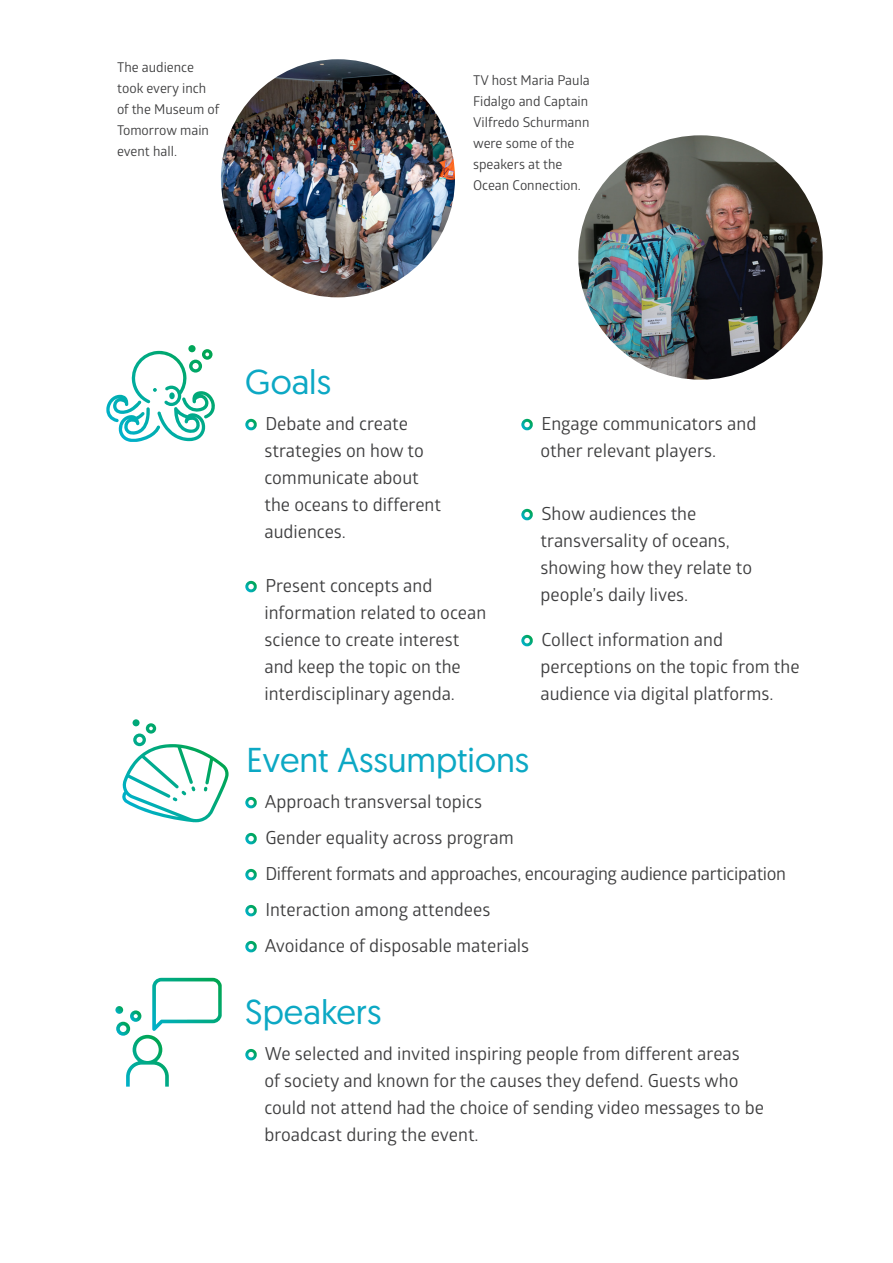
<style>
.page{position:relative;width:893px;height:1263px;background:#fff}
.page>*{position:absolute;margin:0;border:0;box-sizing:border-box;transform-origin:0 0}
.titulo_1{font:34.5px "Geomanist";color:#0ca8c4}
.itens{font:18px/27px "Glober";color:#3e3e3f}
.itens-2{font:18px "Glober";letter-spacing:-.02em;color:#3e3e3f}
.aspas-autor{font:13.5px/21px "Glober";color:#3e3e3f}
</style>
<div class="page">
<img style="left:578px;top:135px;width:245px;height:245px;border-radius:122px">
<svg style="left:245px;top:1049px;width:12px;height:11px"></svg>
<svg style="left:115px;top:978px;width:107px;height:108px"></svg>
<svg style="left:122px;top:719px;width:107px;height:103px"></svg>
<svg style="left:106px;top:345px;width:109px;height:77px"></svg>
<svg style="left:245px;top:419px;width:12px;height:11px"></svg>
<svg style="left:521px;top:419px;width:12px;height:11px"></svg>
<svg style="left:245px;top:581px;width:12px;height:11px"></svg>
<svg style="left:521px;top:509px;width:12px;height:11px"></svg>
<svg style="left:521px;top:635px;width:12px;height:11px"></svg>
<svg style="left:245px;top:797px;width:12px;height:11px"></svg>
<svg style="left:245px;top:833px;width:12px;height:11px"></svg>
<svg style="left:245px;top:869px;width:12px;height:11px"></svg>
<svg style="left:245px;top:905px;width:12px;height:11px"></svg>
<svg style="left:245px;top:941px;width:12px;height:11px"></svg>
<img style="left:221px;top:59px;width:234px;height:238px">
<p class="aspas-autor" style="left:117px;top:56px;width:104px">The audience took every inch of the Museum of<br>Tomorrow main event hall.</p>
<p class="aspas-autor" style="left:473px;top:69px;width:118px">TV host Maria Paula<br>Fidalgo and Captain<br>Vilfredo Schurmann were some of the speakers at the<br>Ocean Connection.</p>
<p class="titulo_1" style="left:245px;top:360px;width:87px">Goals</p>
<p class="itens" style="left:264px;top:410px;width:178px">Debate and create strategies on how to communicate about the oceans to different audiences.</p>
<p class="itens" style="left:540px;top:410px;width:217px">Engage communicators and other relevant players.</p>
<p class="itens" style="left:540px;top:500px;width:213px">Show audiences the transversality of oceans, showing how they relate to people’s daily lives.</p>
<p class="itens" style="left:540px;top:626px;width:261px">Collect information and perceptions on the topic from the audience via digital platforms.</p>
<p class="itens" style="left:264px;top:572px;width:223px">Present concepts and information related to ocean science to create interest and keep the topic on the interdisciplinary agenda.</p>
<p class="titulo_1" style="left:246px;top:738px;width:284px">Event Assumptions</p>
<p class="itens" style="left:265px;top:788px;width:219px">Approach transversal topics</p>
<p class="itens" style="left:265px;top:824px;width:250px">Gender equality across program</p>
<p class="itens-2" style="left:265px;top:861px;width:522px">Different formats and approaches, encouraging audience participation</p>
<p class="itens" style="left:265px;top:896px;width:226px">Interaction among attendees</p>
<p class="itens" style="left:265px;top:932px;width:266px">Avoidance of disposable materials</p>
<p class="titulo_1" style="left:245px;top:990px;width:138px">Speakers</p>
<p class="itens" style="left:264px;top:1040px;width:501px">We selected and invited inspiring people from different areas<br>of society and known for the causes they defend. Guests who could not attend had the choice of sending video messages to be broadcast during the event.</p>
</div>
